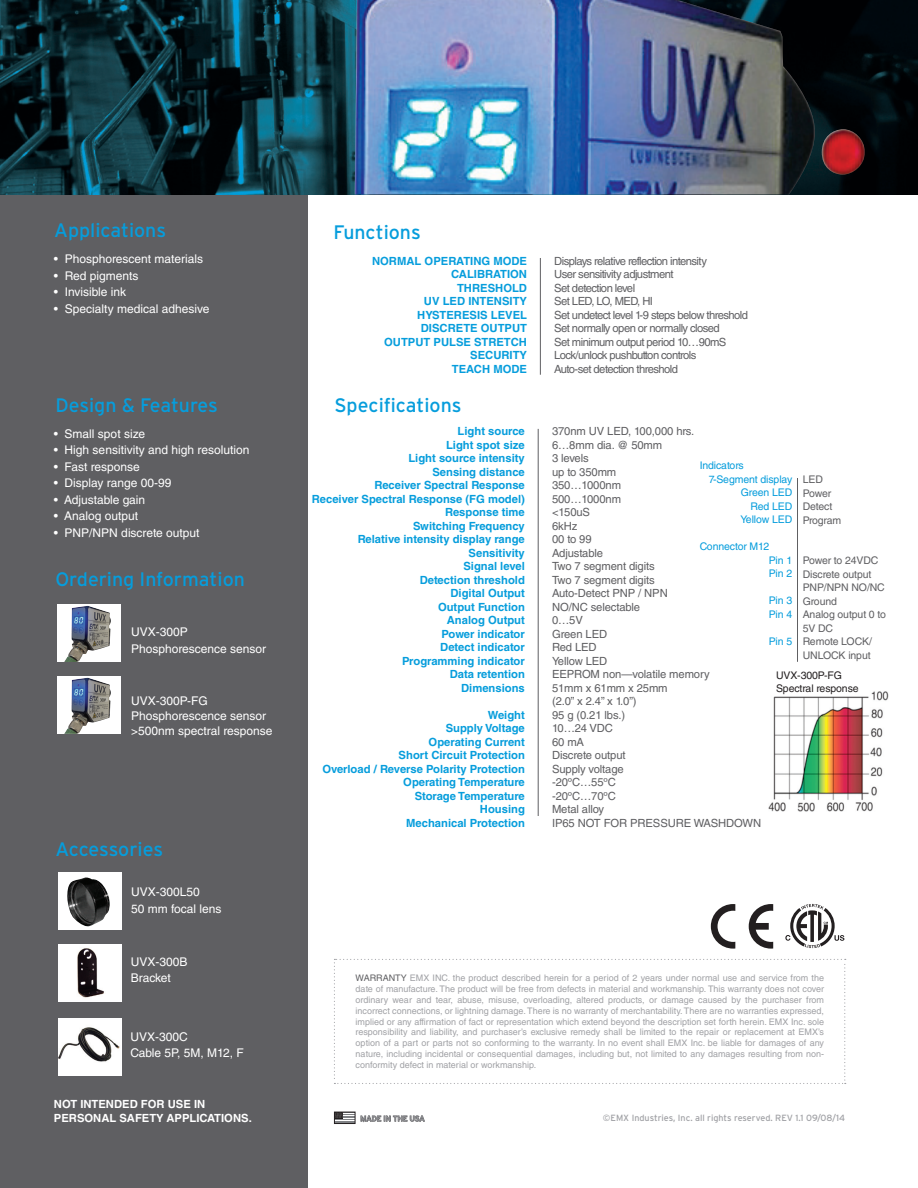
<style>
.page{position:relative;width:918px;height:1188px;background:#fff}
.page>*{position:absolute;margin:0;border:0;box-sizing:border-box;transform-origin:0 0}
.t1{font:19.5px "Interstate";color:#069ddc}
.t2{font:12px/16.5px "Helvetica LT Std";color:#fff}
.t3{font:700 11.25px/13.5px "Helvetica LT Std";color:#069ddc;text-align:right}
.t4{font:11.25px/13.5px "Helvetica LT Std";letter-spacing:-.01em;color:#5f5f62}
.t5{font:11.25px/13.5px "Helvetica LT Std";letter-spacing:-.05em;color:#5f5f62}
.t6{font:700 11.25px/13.5px "Helvetica LT Std";color:#fff}
.t7{font:10.5px/13.5px "Helvetica LT Std";letter-spacing:-.01em;color:#5f5f62}
.t8{font:10.5px/13.5px "Helvetica LT Std";letter-spacing:-.01em;color:#069ddc}
.t9{font:10.5px/13.5px "Helvetica LT Std";letter-spacing:-.01em;color:#231f20}
.t10{font:9px/10.8px "Helvetica LT Std";color:#a0a1a5;text-align:justify}
.t11{font:9px "Interstate";color:#a0a1a5}
.t12{font:7.5px "Interstate";color:#a0a1a5}
.s1{font-family:"Helvetica Neue"}
.s2{color:#5f5f62}
</style>
<div class="page">
<div style="left:0;top:0;width:307px;height:1188px;background:#5f5f62"></div>
<svg style="left:334px;top:1112px;width:91px;height:12px"></svg>
<svg style="left:334px;top:959px;width:512px;height:125px"></svg>
<img style="left:57px;top:605px;width:63px;height:57px">
<div style="left:58px;top:945px;width:64px;height:57px;background:#fff"></div>
<img style="left:77px;top:948px;width:27px;height:50px">
<div style="left:58px;top:1018px;width:64px;height:57px;background:#fff"></div>
<img style="left:58px;top:1027px;width:62px;height:35px">
<div style="left:58px;top:872px;width:64px;height:58px;background:#fff"></div>
<img style="left:67px;top:877px;width:43px;height:50px">
<hr style="left:540px;top:258px;width:1px;height:117px;background:#5f5f62">
<hr style="left:538px;top:429px;width:1px;height:387px;background:#5f5f62">
<hr style="left:797px;top:478px;width:1px;height:184px;background:#5f5f62">
<svg style="left:785px;top:904px;width:59px;height:44px"></svg>
<svg style="left:711px;top:904px;width:24px;height:45px"></svg>
<svg style="left:749px;top:904px;width:24px;height:45px"></svg>
<img style="left:64px;top:606px;width:47px;height:56px">
<img style="left:57px;top:676px;width:63px;height:58px">
<img style="left:64px;top:678px;width:47px;height:56px">
<img style="left:769px;top:691px;width:120px;height:121px">
<img style="left:0;top:0;width:918px;height:195px">
<img style="left:355px;top:0;width:510px;height:195px">
<h1 class="t1" style="left:54px;top:219px;width:114px">Applications</h1>
<h2 class="t2" style="left:54px;top:251px;width:151px">• Phosphorescent materials</h2>
<h2 class="t2" style="left:54px;top:267px;width:86px">• Red pigments</h2>
<h2 class="t2" style="left:54px;top:284px;width:74px">• Invisible ink</h2>
<h2 class="t2" style="left:54px;top:300px;width:157px">• Specialty medical adhesive</h2>
<h1 class="t1" style="left:56px;top:394px;width:164px">Design &amp; Features</h1>
<h2 class="t2" style="left:54px;top:426px;width:93px">• Small spot size</h2>
<h2 class="t2" style="left:54px;top:442px;width:197px">• High sensitivity and high resolution</h2>
<h2 class="t2" style="left:54px;top:459px;width:88px">• Fast response</h2>
<h2 class="t2" style="left:54px;top:475px;width:119px">• Display range 00-99</h2>
<h2 class="t2" style="left:54px;top:492px;width:93px">• Adjustable gain</h2>
<h2 class="t2" style="left:54px;top:508px;width:86px">• Analog output</h2>
<h2 class="t2" style="left:54px;top:525px;width:147px">• PNP/NPN discrete output</h2>
<h1 class="t1" style="left:55px;top:568px;width:191px">Ordering Information</h1>
<h2 class="t2" style="left:131px;top:624px;width:137px">UVX-300P<br>Phosphorescence sensor</h2>
<h2 class="t2" style="left:131px;top:693px;width:143px;line-height:15px">UVX-300P-FG<br>Phosphorescence sensor &gt;500nm spectral response</h2>
<h1 class="t1" style="left:55px;top:838px;width:109px">Accessories</h1>
<h2 class="t2" style="left:131px;top:884px;width:92px">UVX-300L50<br>50 mm focal lens</h2>
<h2 class="t2" style="left:131px;top:953px;width:58px">UVX-300B<br>Bracket</h2>
<h2 class="t2" style="left:130px;top:1028px;width:115px">UVX-300C<br>Cable 5P, 5M, M12, F</h2>
<p class="t6" style="left:54px;top:1098px;width:199px">NOT INTENDED FOR USE IN<br>PERSONAL SAFETY APPLICATIONS.</p>
<h1 class="t1" style="left:334px;top:222px;width:89px">Functions</h1>
<p class="t3" style="left:372px;top:254px;width:157px">NORMAL OPERATING MODE</p>
<p class="t3" style="left:451px;top:267px;width:42px">calibration</p>
<p class="t3" style="left:457px;top:281px;width:71px">THRESHOLD</p>
<p class="t3" style="left:424px;top:294px;width:105px">UV LED INTENSITY</p>
<p class="t3" style="left:417px;top:308px;width:111px">HYSTERESIS LEVEL</p>
<p class="t3" style="left:421px;top:321px;width:108px">DISCRETE OUTPUT</p>
<p class="t3" style="left:384px;top:335px;width:144px">OUTPUT PULSE STRETCH</p>
<p class="t3" style="left:470px;top:348px;width:58px">SECURITY</p>
<p class="t3" style="left:452px;top:362px;width:77px">TEACH MODE</p>
<h1 class="t1" style="left:334px;top:394px;width:129px">Specifications</h1>
<p class="t3" style="left:312px;top:425px;width:214px">Light source<br>Light spot size<br>Light source intensity<br>Sensing distance<br>Receiver Spectral Response<br>Receiver Spectral Response (FG model)<br>Response time<br>Switching Frequency<br>Relative intensity display range<br>Sensitivity<br>Signal level<br>Detection threshold<br>Digital Output<br>Output Function<br>Analog Output<br>Power indicator<br>Detect indicator<br>Programming indicator<br>Data retention<br>Dimensions</p>
<p class="t3" style="left:323px;top:708px;width:204px">Weight<br>Supply Voltage<br>Operating Current<br>Short Circuit Protection<br>Overload / Reverse Polarity Protection<br>Operating Temperature<br>Storage Temperature<br>Housing<br>Mechanical Protection</p>
<p class="t5" style="left:554px;top:254px;width:195px">Displays relative reflection intensity<br>User sensitivity adjustment<br>Set detection level<br>Set LED, LO, MED, HI<br>Set undetect level 1-9 steps below threshold<br>Set normally open or normally closed<br>Set minimum output period 10…90mS<br>Lock/unlock pushbutton controls<br>Auto-set detection threshold</p>
<p class="t4" style="left:552px;top:425px;width:211px">370nm UV LED, 100,000 hrs.<br>6…8mm dia. @ 50mm<br>3 levels<br>up to 350mm<br>350…1000nm<br>500…1000nm<br>&lt;150uS<br>6kHz<br>00 to 99<br>Adjustable<br>Two 7 segment digits<br>Two 7 segment digits<br>Auto-Detect PNP / NPN<br>NO/NC selectable<br>0…5V<br>Green LED<br>Red LED<br>Yellow LED<br>EEPROM non—volatile memory<br>51mm x 61mm x 25mm<br>(2.0” x 2.4” x 1.0”)<br>95 g (0.21 lbs.)<br>10…24 VDC<br>60 mA<br>Discrete output<br>Supply voltage<br>-20<span class="s1">º</span>C…55<span class="s1">º</span>C<br>-20<span class="s1">º</span>C…70<span class="s1">º</span>C<br>Metal alloy<br>IP65 NOT FOR PRESSURE WASHDOWN</p>
<p class="t8" style="left:700px;top:459px;width:46px">Indicators</p>
<p class="t8" style="left:709px;top:472px;width:85px">7-Segment display</p>
<p class="t8" style="left:741px;top:486px;width:53px">Green LED</p>
<p class="t8" style="left:750px;top:499px;width:43px">Red LED</p>
<p class="t8" style="left:741px;top:513px;width:53px">Yellow LED</p>
<p class="t8" style="left:769px;top:540px;width:25px;text-indent:-69px">Connector M12<br>Pin 1<br>Pin 2</p>
<p class="t8" style="left:769px;top:594px;width:25px">Pin 3<br>Pin 4</p>
<p class="t8" style="left:769px;top:634px;width:25px">Pin 5</p>
<p class="t7" style="left:803px;top:473px;width:40px">LED<br>Power<br>Detect<br>Program</p>
<p class="t7" style="left:803px;top:554px;width:85px">Power to 24VDC<br>Discrete output<br>PNP/NPN NO/NC<br>Ground<br>Analog output 0 to<br>5V DC<br>Remote LOCK/<br>UNLOCK input</p>
<p class="t9" style="left:776px;top:668px;width:84px">UVX-300P-FG<br>Spectral response</p>
<p class="t10" style="left:356px;top:973px;width:470px"><span class="s2">WARRANTY</span> EMX INC. the product described herein for a period of 2 years under normal use and service from the date of manufacture. The product will be free from defects in material and workmanship. This warranty does not cover ordinary wear and tear, abuse, misuse, overloading, altered products, or damage caused by the purchaser from incorrect connections, or lightning damage. There is no warranty of merchantability. There are no warranties expressed, implied or any affirmation of fact or representation which extend beyond the description set forth herein. EMX Inc. sole responsibility and liability, and purchaser’s exclusive remedy shall be limited to the repair or replacement at EMX’s option of a part or parts not so conforming to the warranty. In no event shall EMX Inc. be liable for damages of any nature, including incidental or consequential damages, including but, not limited to any damages resulting from non&shy;conformity defect in material or workmanship.</p>
<p class="t12" style="left:360px;top:1114px;width:66px">MADE IN THE USA</p>
<p class="t11" style="left:603px;top:1113px;width:244px">©EMX Industries, Inc. all rights reserved. REV 1.1 09/08/14</p>
</div>
